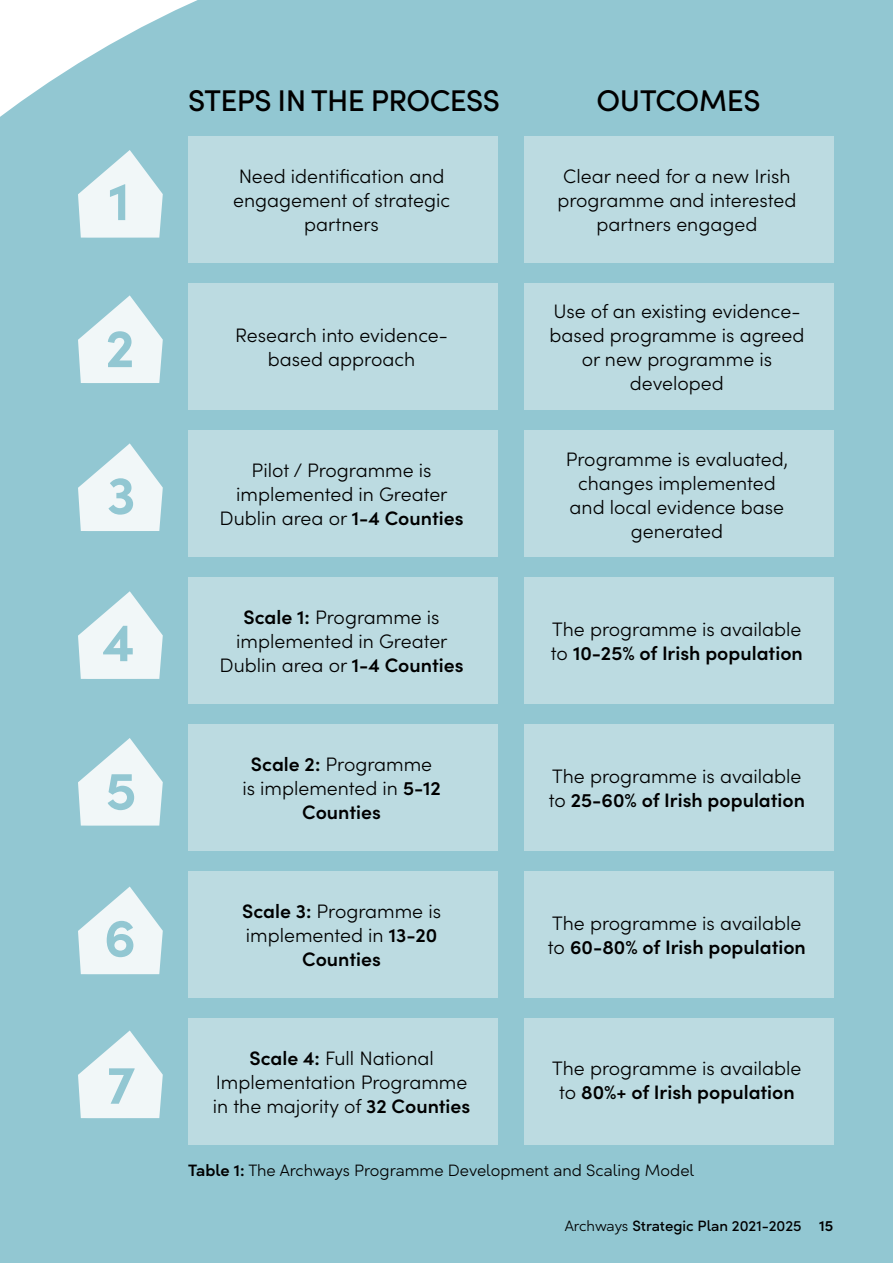
<style>
.page{position:relative;width:893px;height:1263px;background:#92c7d2}
.page>*{position:absolute;margin:0;border:0;box-sizing:border-box;transform-origin:0 0}
.White_Headings{font:700 54px "Sofia Pro";color:#92c7d2}
.Sub_Heading_BLACK{font:500 30px "Sofia Pro";letter-spacing:-.02em;color:#000}
.Graph_Size{font:300 19.5px/24px "Sofia Pro";color:#000;text-align:center}
.t1{font:300 16.5px "Sofia Pro";color:#000}
.t2{font:500 15px "Sofia Pro";color:#000}
.t3{font:600 15px "Sofia Pro";color:#000}
.s1{font-weight:600}
.s2{font-weight:300}
</style>
<div class="page">
<svg style="left:78px;top:1030px;width:85px;height:88px"></svg>
<svg style="left:78px;top:886px;width:85px;height:88px"></svg>
<svg style="left:78px;top:738px;width:85px;height:88px"></svg>
<svg style="left:78px;top:591px;width:85px;height:88px"></svg>
<svg style="left:78px;top:443px;width:85px;height:88px"></svg>
<svg style="left:78px;top:295px;width:85px;height:88px"></svg>
<svg style="left:78px;top:150px;width:85px;height:88px"></svg>
<div style="left:188px;top:137px;width:310px;height:126px;background:#bcdbe1"></div>
<div style="left:524px;top:137px;width:309px;height:126px;background:#bcdbe1"></div>
<div style="left:188px;top:578px;width:310px;height:126px;background:#bcdbe1"></div>
<div style="left:524px;top:578px;width:309px;height:126px;background:#bcdbe1"></div>
<div style="left:188px;top:284px;width:310px;height:126px;background:#bcdbe1"></div>
<div style="left:524px;top:284px;width:309px;height:126px;background:#bcdbe1"></div>
<div style="left:188px;top:725px;width:310px;height:126px;background:#bcdbe1"></div>
<div style="left:524px;top:725px;width:309px;height:126px;background:#bcdbe1"></div>
<div style="left:188px;top:431px;width:310px;height:126px;background:#bcdbe1"></div>
<div style="left:524px;top:431px;width:309px;height:126px;background:#bcdbe1"></div>
<div style="left:188px;top:872px;width:310px;height:126px;background:#bcdbe1"></div>
<div style="left:524px;top:872px;width:309px;height:126px;background:#bcdbe1"></div>
<div style="left:188px;top:1019px;width:310px;height:126px;background:#bcdbe1"></div>
<div style="left:524px;top:1019px;width:309px;height:126px;background:#bcdbe1"></div>
<p class="White_Headings" style="left:109px;top:160px;width:23px">1</p>
<p class="White_Headings" style="left:106px;top:307px;width:31px">2</p>
<p class="White_Headings" style="left:107px;top:454px;width:30px">3</p>
<p class="White_Headings" style="left:103px;top:601px;width:34px">4</p>
<p class="White_Headings" style="left:106px;top:749px;width:32px">5</p>
<p class="White_Headings" style="left:104px;top:896px;width:33px">6</p>
<p class="White_Headings" style="left:107px;top:1043px;width:30px">7</p>
<p class="Sub_Heading_BLACK" style="left:188px;top:78px;width:313px">STEPS IN THE PROCESS</p>
<p class="Sub_Heading_BLACK" style="left:596px;top:78px;width:166px">OUTCOMES</p>
<p class="Graph_Size" style="left:233px;top:163px;width:219px">Need identification and engagement of strategic partners</p>
<p class="Graph_Size" style="left:557px;top:163px;width:240px">Clear need for a new Irish programme and interested partners engaged</p>
<p class="Graph_Size" style="left:235px;top:322px;width:214px">Research into evidence&shy;based approach</p>
<p class="Graph_Size" style="left:549px;top:298px;width:257px">Use of an existing evidence&shy;based programme is agreed or new programme is developed</p>
<p class="Graph_Size" style="left:220px;top:457px;width:245px">Pilot / Programme is implemented in Greater<br>Dublin area or <span class="s1">1-4 Counties</span></p>
<p class="Graph_Size" style="left:566px;top:446px;width:224px">Programme is evaluated, changes implemented and local evidence base generated</p>
<p class="Graph_Size" style="left:220px;top:604px;width:245px"><span class="s1">Scale 1:</span> Programme is implemented in Greater<br>Dublin area or <span class="s1">1-4 Counties</span></p>
<p class="Graph_Size" style="left:242px;top:751px;width:200px"><span class="s1">Scale 2:</span> Programme is implemented in <span class="s1">5-12<br>Counties</span></p>
<p class="Graph_Size" style="left:242px;top:898px;width:200px"><span class="s1">Scale 3:</span> Programme is implemented in <span class="s1">13-20<br>Counties</span></p>
<p class="Graph_Size" style="left:551px;top:616px;width:253px;text-align:left">The programme is available to <span class="s1">10-25% of Irish population</span></p>
<p class="Graph_Size" style="left:549px;top:763px;width:258px;text-align:left">The programme is available to <span class="s1">25-60% of Irish population</span></p>
<p class="Graph_Size" style="left:548px;top:910px;width:260px;text-align:left">The programme is available to <span class="s1">60-80% of Irish population</span></p>
<p class="Graph_Size" style="left:213px;top:1045px;width:259px"><span class="s1">Scale 4:</span> Full National<br>Implementation Programme in the majority of <span class="s1">32 Counties</span></p>
<p class="Graph_Size" style="left:552px;top:1055px;width:251px">The programme is available to <span class="s1">80%+ of Irish population</span></p>
<p class="t1" style="left:188px;top:1159px;width:507px"><span class="s1">Table 1:</span> The Archways Programme Development and Scaling Model</p>
<p class="t2" style="left:565px;top:1214px;width:238px"><span class="s2">Archways</span> Strategic Plan 2021-2025</p>
<p class="t3" style="left:819px;top:1214px;width:16px">15</p>
</div>
